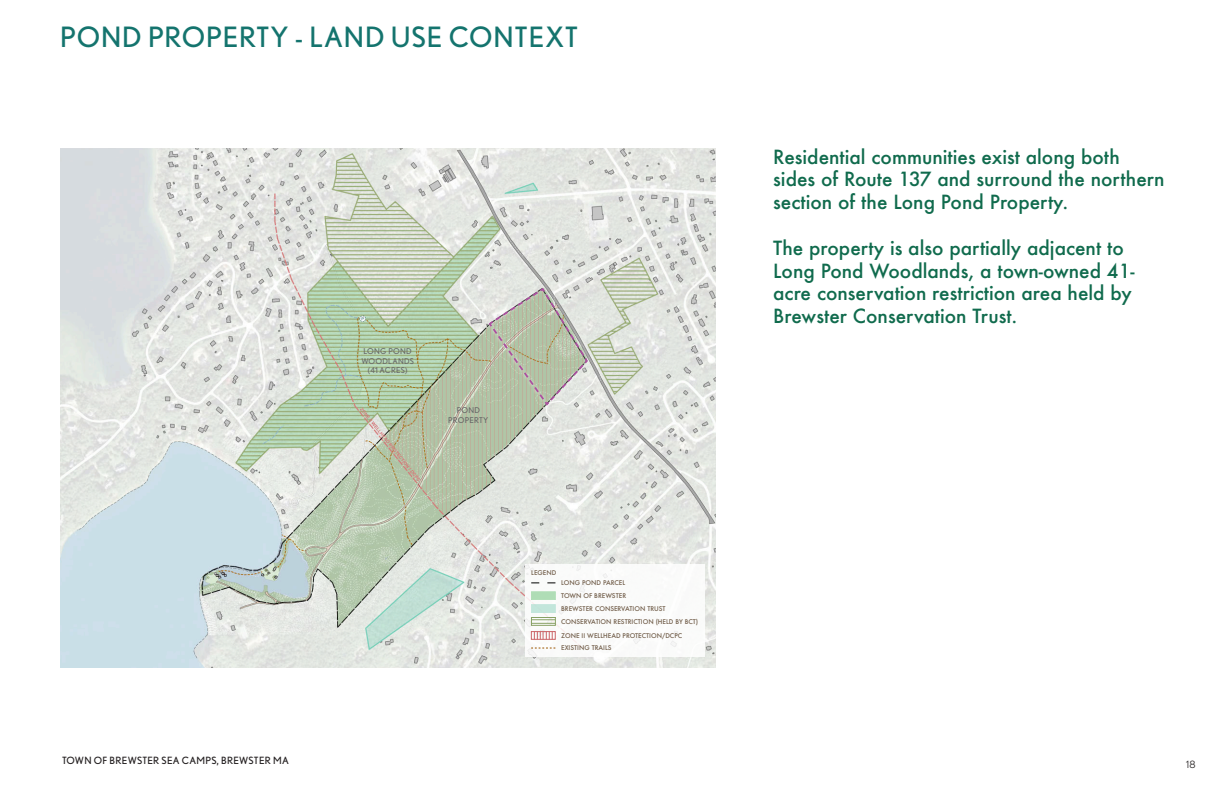
<style>
.page{position:relative;width:1224px;height:792px;background:#fff}
.page>*{position:absolute;margin:0;border:0;box-sizing:border-box;transform-origin:0 0}
.Body_Caption{font:28px "Nobel";letter-spacing:.03em;color:#14746e}
.t1{font:500 19px/22.8px "Futura";color:#106b4d}
.t2{font:10px "Nobel";letter-spacing:.03em;color:#231f20}
.t3{font:10px "Nobel";color:#231f20}
.Body_Caption-2{font:8px/9.6px "Nobel";letter-spacing:.03em;color:#696969}
.t4{font:500 6.3px "Futura";color:#705c48}
</style>
<div class="page">
<img style="left:60px;top:148px;width:656px;height:520px">
<div style="left:525px;top:564px;width:180px;height:93px;background:#fff"></div>
<div style="left:531px;top:592px;width:24px;height:8px;background:#afddb6"></div>
<div style="left:531px;top:605px;width:24px;height:8px;background:#c2e6db"></div>
<svg style="left:531px;top:583px;width:24px;height:1px"></svg>
<svg style="left:531px;top:648px;width:24px;height:1px"></svg>
<div style="left:531px;top:617px;width:25px;height:9px;border:1px solid #89a165"></div>
<svg style="left:531px;top:620px;width:24px;height:4px"></svg>
<div style="left:531px;top:631px;width:24px;height:9px;border:1px solid #cc6568"></div>
<svg style="left:534px;top:631px;width:19px;height:9px"></svg>
<div style="left:486px;top:285px;width:105px;height:124px;background:#fff;opacity:.75"></div>
<svg style="left:488px;top:287px;width:101px;height:120px;background:#c0c5b4"></svg>
<p class="Body_Caption" style="left:60px;top:21px;width:520px">POND PROPERTY - LAND USE CONTEXT</p>
<p class="Body_Caption-2" style="left:361px;top:346px;width:54px">LONG POND<br>WOODLANDS</p>
<p class="Body_Caption-2" style="left:368px;top:366px;width:41px">(41 ACRES)</p>
<p class="Body_Caption-2" style="left:457px;top:405px;width:25px">POND</p>
<p class="Body_Caption-2" style="left:448px;top:415px;width:42px">PROPERTY</p>
<p class="t4" style="left:531px;top:568px;width:27px">LEGEND</p>
<p class="t4" style="left:561px;top:578px;width:66px">LONG POND PARCEL</p>
<p class="t4" style="left:561px;top:591px;width:66px">TOWN OF BREWSTER</p>
<p class="t4" style="left:561px;top:604px;width:106px">BREWSTER CONSERVATION TRUST</p>
<p class="t4" style="left:561px;top:617px;width:139px">CONSERVATION RESTRICTION (HELD BY BCT)</p>
<p class="t4" style="left:561px;top:644px;width:52px">EXISTING TRAILS</p>
<p class="t4" style="left:561px;top:631px;width:123px">ZONE II WELLHEAD PROTECTION/DCPC</p>
<p class="t1" style="left:773px;top:145px;width:393px">Residential communities exist along both sides of Route 137 and surround the northern section of the Long Pond Property.</p>
<p class="t1" style="left:773px;top:236px;width:363px">The property is also partially adjacent to Long Pond Woodlands, a town-owned 41- acre conservation restriction area held by Brewster Conservation Trust.</p>
<p class="t2" style="left:62px;top:755px;width:228px">TOWN OF BREWSTER SEA CAMPS, BREWSTER MA</p>
<p class="t3" style="left:1186px;top:759px;width:11px">18</p>
</div>
